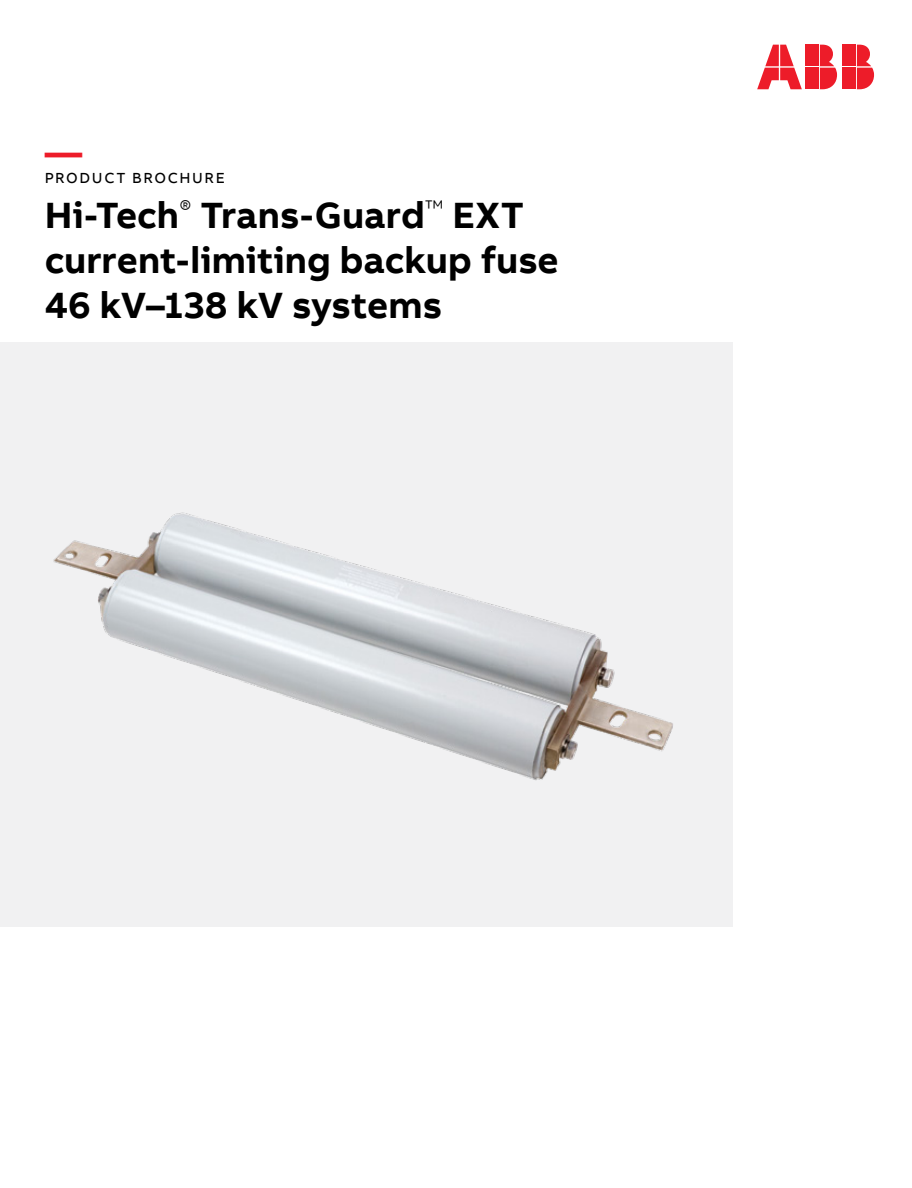
<style>
.page{position:relative;width:912px;height:1188px;background:#fff}
.page>*{position:absolute;margin:0;border:0;box-sizing:border-box;transform-origin:0 0}
.t1{font:700 37.5px/45px "AB Bvoice";color:#000}
.t2{font:700 37.5px "AB Bvoice";color:#ed1c29}
.t3{font:15px "AB Bvoice";letter-spacing:.11em;color:#000}
</style>
<div class="page">
<div style="left:842px;top:45px;width:13px;height:21px;background:#ed1c29"></div>
<div style="left:842px;top:68px;width:13px;height:21px;background:#ed1c29"></div>
<svg style="left:856px;top:45px;width:17px;height:44px"></svg>
<svg style="left:757px;top:45px;width:44px;height:44px"></svg>
<div style="left:805px;top:45px;width:13px;height:21px;background:#ed1c29"></div>
<div style="left:805px;top:68px;width:13px;height:21px;background:#ed1c29"></div>
<svg style="left:819px;top:45px;width:17px;height:44px"></svg>
<div style="left:0;top:342px;width:732px;height:585px;background:#f1f1f2"></div>
<img style="left:53px;top:512px;width:620px;height:269px">
<p class="t2" style="left:45px;top:128px;width:39px">—</p>
<p class="t3" style="left:45px;top:169px;width:181px">PRODUCT BROCHURE</p>
<p class="t1" style="left:45px;top:193px;width:515px">Hi-Tech<sup>®</sup> Trans-Guard<sup>™</sup> EXT current-limiting backup fuse<br>46 kV–138 kV systems</p>
</div>
